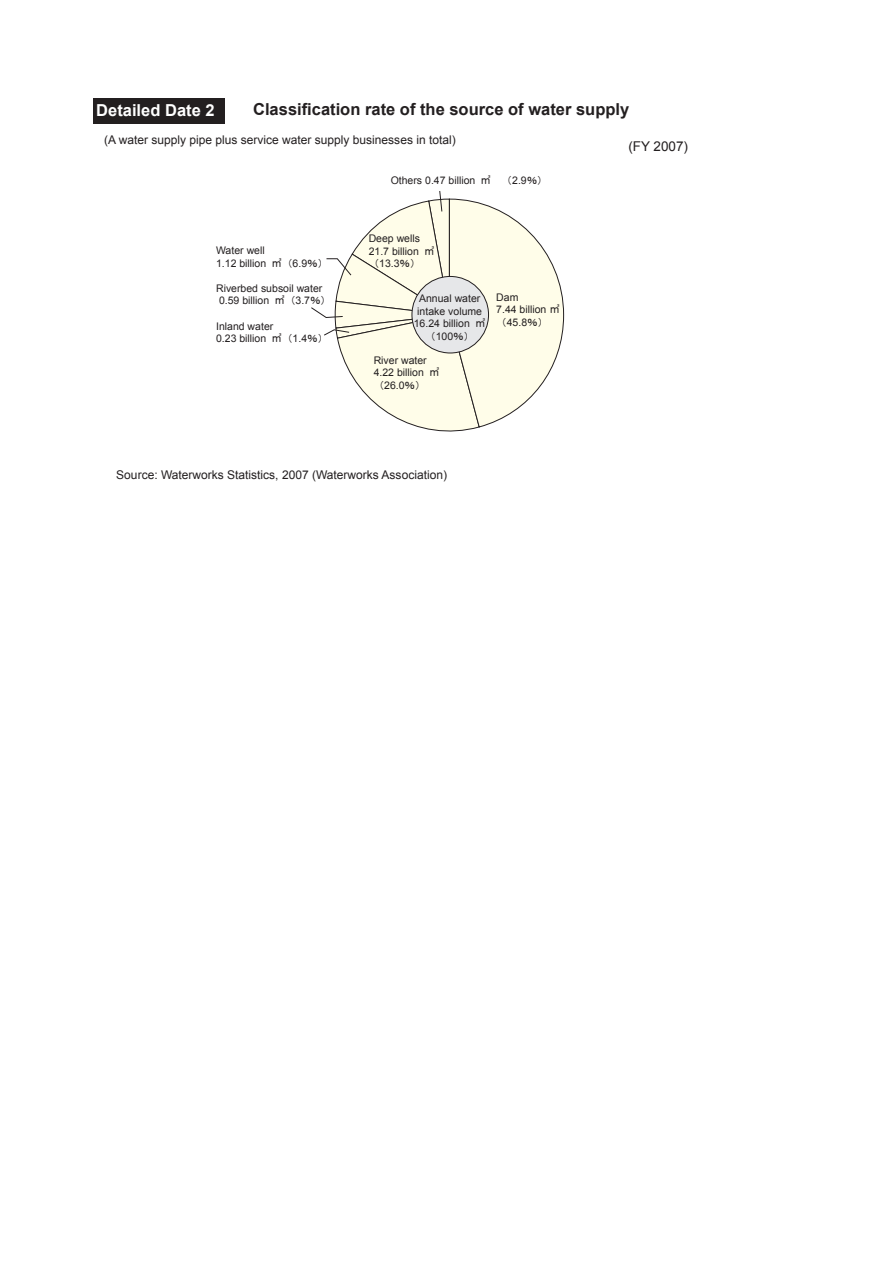
<style>
.page{position:relative;width:893px;height:1263px;background:#fff}
.page>*{position:absolute;margin:0;border:0;box-sizing:border-box;transform-origin:0 0}
.t1{font:700 16.5px "Arial";color:#231f20}
.t2{font:700 16.5px "Arial";color:#fff}
.t3{font:13.5px "Arial";color:#231f20}
.t4{font:12px "Arial";color:#231f20}
.t5{font:10.5px/12.6px "Arial";color:#231f20}
.t6{font:10.5px "MS Gothic";color:#231f20}
.s1{font-family:"MS Gothic"}
.s2{font-family:"Arial"}
</style>
<div class="page">
<svg style="left:311px;top:191px;width:253px;height:241px"></svg>
<div style="left:93px;top:98px;width:131px;height:26px;background:#231f20"></div>
<h1 class="t1" style="left:253px;top:98px;width:377px">Classification rate of the source of water supply</h1>
<p class="t4" style="left:104px;top:132px;width:353px">(A water supply pipe plus service water supply businesses in total)</p>
<p class="t5" style="left:391px;top:175px;width:158px">Others 0.47 billion <span class="s1">㎥　（</span>2.9<span class="s1">％）</span></p>
<h1 class="t2" style="left:96px;top:99px;width:120px">Detailed Date 2</h1>
<p class="t3" style="left:628px;top:137px;width:61px">(FY 2007)</p>
<p class="t5" style="left:216px;top:244px;width:114px">Water well<br>1.12 billion <span class="s1">㎥（</span>6.9<span class="s1">％）</span></p>
<p class="t5" style="left:216px;top:282px;width:116px">Riverbed subsoil water<br>0.59 billion <span class="s1">㎥（</span>3.7<span class="s1">％）</span></p>
<p class="t5" style="left:216px;top:320px;width:114px">Inland water<br>0.23 billion <span class="s1">㎥（</span>1.4<span class="s1">％）</span></p>
<p class="t5" style="left:368px;top:232px;width:67px">Deep wells<br>21.7 billion <span class="s1">㎥（</span>13.3<span class="s1">％）</span></p>
<p class="t5" style="left:414px;top:292px;width:73px;text-align:center">Annual water intake volume<br>16.24 billion <span class="s1">㎥</span></p>
<p class="t6" style="left:425px;top:331px;width:51px">（<span class="s2">100</span>％）</p>
<p class="t5" style="left:374px;top:354px;width:78px">River water<br>4.22 billion <span class="s1">㎥　（</span>26.0<span class="s1">％）</span></p>
<p class="t5" style="left:496px;top:291px;width:76px">Dam<br>7.44 billion <span class="s1">㎥　（</span>45.8<span class="s1">％）</span></p>
<p class="t4" style="left:116px;top:467px;width:332px">Source: Waterworks Statistics, 2007 (Waterworks Association)</p>
</div>
